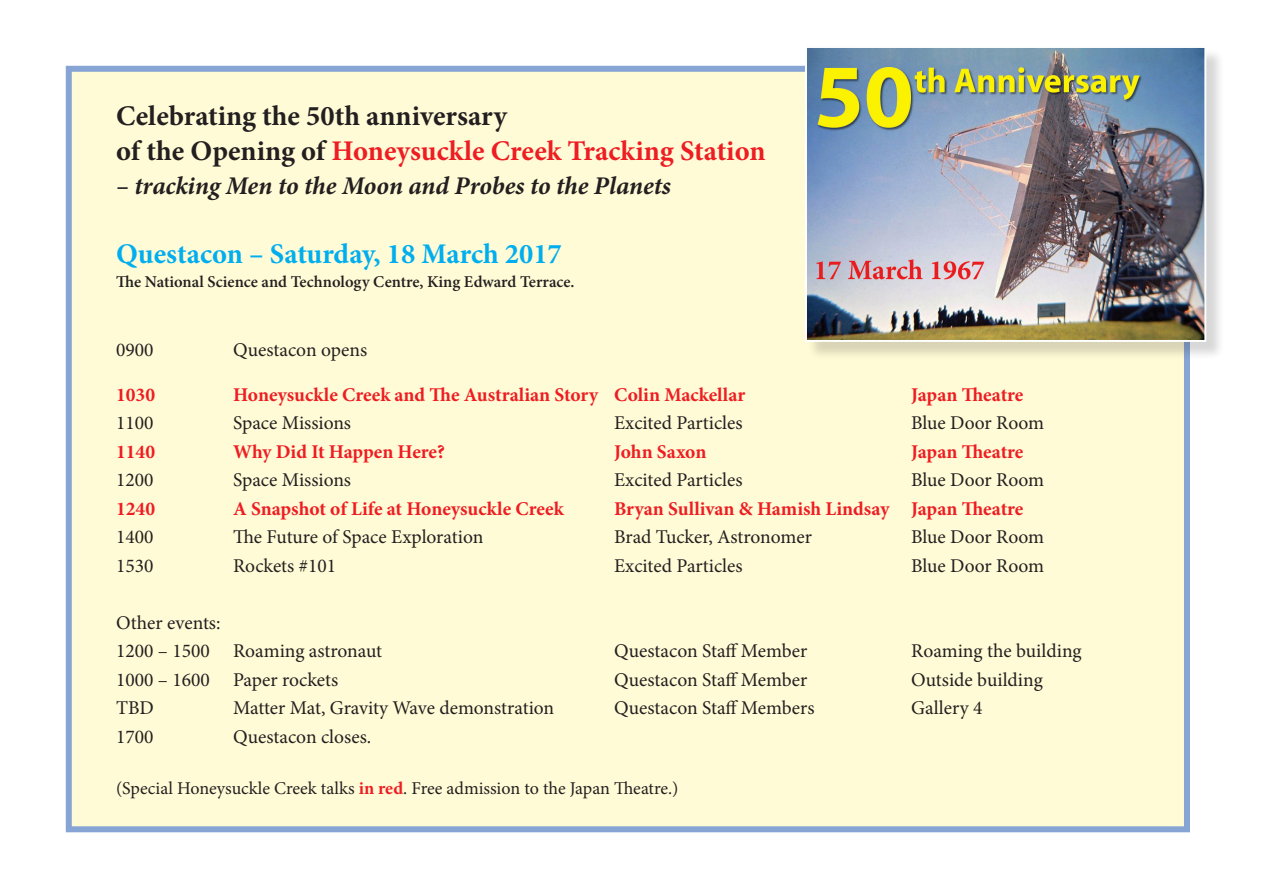
<style>
.page{position:relative;width:1263px;height:893px;background:#fff}
.page>*{position:absolute;margin:0;border:0;box-sizing:border-box;transform-origin:0 0}
.t1{font:700 28.5px/34.5px "Minion Pro";color:#231f20}
.t2{font:700 28.5px "Minion Pro";color:#00aeef}
.t3{font:italic 700 25.5px "Minion Pro";letter-spacing:-.005em;color:#231f20}
.t4{font:19.5px "Minion Pro";color:#231f20}
.t5{font:700 19.5px "Minion Pro";color:#ee1d23}
.t6{font:18px "Minion Pro";color:#231f20}
.t7{font:600 16.5px "Minion Pro";color:#231f20}
.s1{color:#ee1d23}
.s2{font-weight:700;color:#ee1d23}
</style>
<div class="page">
<div style="left:66px;top:66px;width:1124px;height:766px;background:#fffbd6;border:6px solid #86a5d4"></div>
<div style="left:807px;top:48px;width:418px;height:312px;background:#231f20;opacity:.18"></div>
<img style="left:808px;top:49px;width:395px;height:290px">
<div style="left:805px;top:46px;width:401px;height:296px;border:2px solid #fff"></div>
<p class="t1" style="left:116px;top:99px;width:651px">Celebrating the 50th anniversary<br>of the Opening of <span class="s1">Honeysuckle Creek Tracking Station</span></p>
<p class="t3" style="left:116px;top:168px;width:556px">– tracking Men to the Moon and Probes to the Planets</p>
<p class="t2" style="left:116px;top:234px;width:447px">Questacon – Saturday, 18 March 2017</p>
<p class="t7" style="left:116px;top:270px;width:460px">The National Science and Technology Centre, King Edward Terrace.</p>
<p class="t4" style="left:116px;top:337px;width:39px">0900</p>
<p class="t4" style="left:233px;top:337px;width:136px">Questacon opens</p>
<p class="t5" style="left:116px;top:381px;width:40px">1030</p>
<p class="t5" style="left:233px;top:381px;width:514px">Honeysuckle Creek and The Australian Story Colin Mackellar</p>
<p class="t5" style="left:911px;top:381px;width:114px">Japan Theatre</p>
<p class="t4" style="left:116px;top:410px;width:39px">1100</p>
<p class="t4" style="left:233px;top:410px;width:120px">Space Missions</p>
<p class="t4" style="left:614px;top:410px;width:130px">Excited Particles</p>
<p class="t4" style="left:911px;top:410px;width:135px">Blue Door Room</p>
<p class="t5" style="left:116px;top:438px;width:40px">1140</p>
<p class="t5" style="left:233px;top:438px;width:213px">Why Did It Happen Here?</p>
<p class="t5" style="left:614px;top:438px;width:94px">John Saxon</p>
<p class="t5" style="left:911px;top:438px;width:114px">Japan Theatre</p>
<p class="t4" style="left:116px;top:467px;width:39px">1200</p>
<p class="t4" style="left:233px;top:467px;width:120px">Space Missions</p>
<p class="t4" style="left:614px;top:467px;width:130px">Excited Particles</p>
<p class="t4" style="left:911px;top:467px;width:135px">Blue Door Room</p>
<p class="t5" style="left:116px;top:495px;width:40px">1240</p>
<p class="t5" style="left:233px;top:495px;width:332px">A Snapshot of Life at Honeysuckle Creek</p>
<p class="t5" style="left:614px;top:495px;width:411px">Bryan Sullivan &amp; Hamish Lindsay Japan Theatre</p>
<p class="t4" style="left:116px;top:524px;width:39px">1400</p>
<p class="t4" style="left:233px;top:524px;width:252px">The Future of Space Exploration</p>
<p class="t4" style="left:614px;top:524px;width:199px">Brad Tucker, Astronomer</p>
<p class="t4" style="left:911px;top:524px;width:135px">Blue Door Room</p>
<p class="t4" style="left:116px;top:552px;width:39px">1530</p>
<p class="t4" style="left:233px;top:552px;width:105px">Rockets #101</p>
<p class="t4" style="left:614px;top:552px;width:130px">Excited Particles</p>
<p class="t4" style="left:911px;top:552px;width:135px">Blue Door Room</p>
<p class="t4" style="left:116px;top:609px;width:106px">Other events:</p>
<p class="t4" style="left:116px;top:638px;width:268px">1200 – 1500 Roaming astronaut</p>
<p class="t4" style="left:614px;top:638px;width:195px">Questacon Staff Member</p>
<p class="t4" style="left:911px;top:638px;width:172px">Roaming the building</p>
<p class="t4" style="left:116px;top:666px;width:224px">1000 – 1600 Paper rockets</p>
<p class="t4" style="left:614px;top:666px;width:195px">Questacon Staff Member</p>
<p class="t4" style="left:911px;top:666px;width:133px">Outside building</p>
<p class="t4" style="left:116px;top:695px;width:39px">TBD</p>
<p class="t4" style="left:233px;top:695px;width:323px">Matter Mat, Gravity Wave demonstration</p>
<p class="t4" style="left:614px;top:695px;width:202px">Questacon Staff Members</p>
<p class="t4" style="left:911px;top:695px;width:73px">Gallery 4</p>
<p class="t4" style="left:116px;top:723px;width:39px">1700</p>
<p class="t4" style="left:233px;top:723px;width:140px">Questacon closes.</p>
<p class="t6" style="left:116px;top:776px;width:564px">(Special Honeysuckle Creek talks <span class="s2">in red</span>. Free admission to the Japan Theatre.)</p>
</div>
